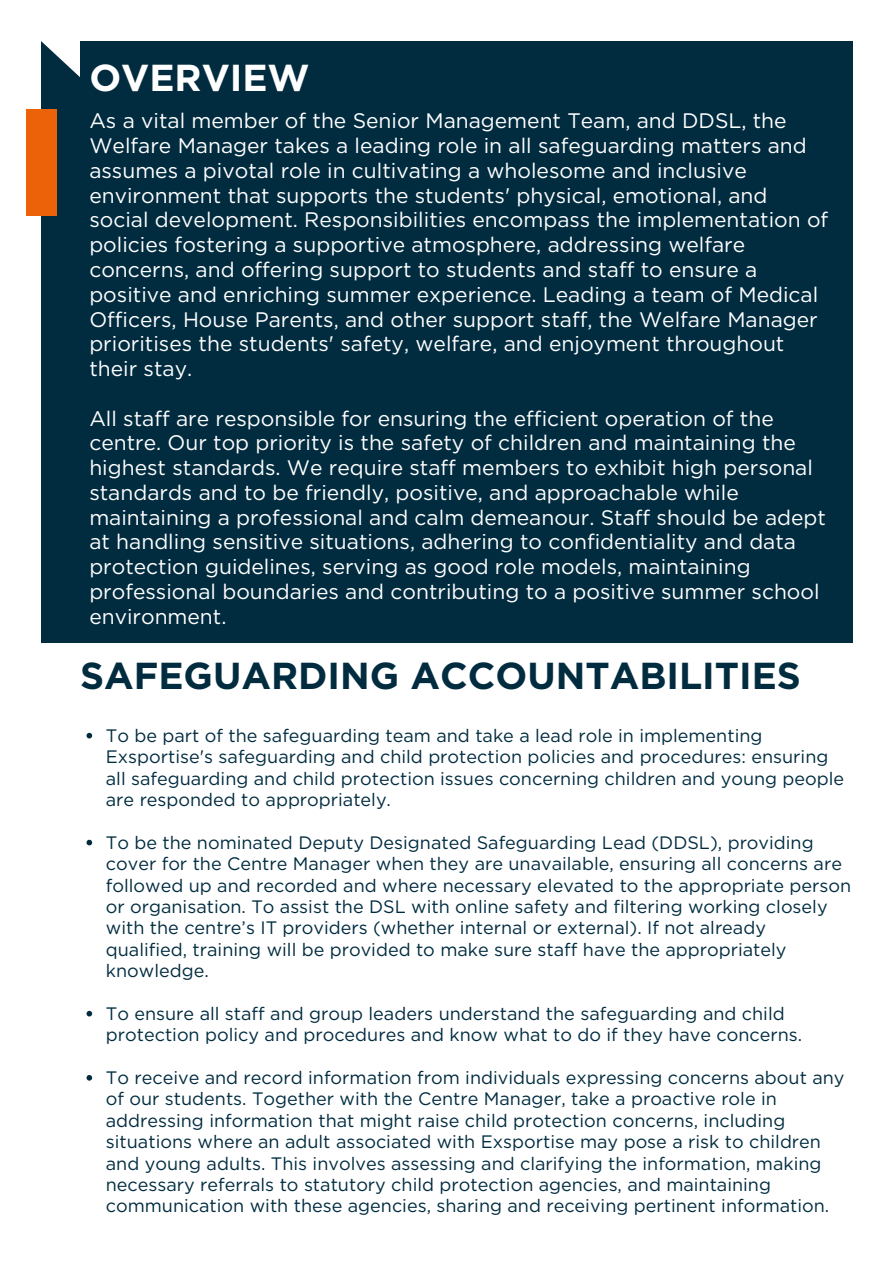
<style>
.page{position:relative;width:894px;height:1264px;background:#fff}
.page>*{position:absolute;margin:0;border:0;box-sizing:border-box;transform-origin:0 0}
.t1{font:700 37.5px "Gotham";color:#012c40}
.t2{font:700 37.5px "Gotham";color:#fff}
.t3{font:21px/24.8px "Gotham";color:#fff}
.t4{font:18px/21.3px "Gotham";color:#012c40}
</style>
<div class="page">
<svg style="left:86px;top:732px;width:6px;height:6px"></svg>
<svg style="left:86px;top:839px;width:6px;height:6px"></svg>
<svg style="left:86px;top:1010px;width:6px;height:6px"></svg>
<svg style="left:86px;top:1075px;width:6px;height:5px"></svg>
<div style="left:41px;top:41px;width:810px;height:601px;background:#012c40"></div>
<svg style="left:41px;top:41px;width:39px;height:36px"></svg>
<div style="left:26px;top:109px;width:30px;height:106px;background:#eb6209"></div>
<p class="t2" style="left:89px;top:55px;width:222px">OVERVIEW</p>
<p class="t3" style="left:89px;top:108px;width:740px">As a vital member of the Senior Management Team, and DDSL, the Welfare Manager takes a leading role in all safeguarding matters and assumes a pivotal role in cultivating a wholesome and inclusive environment that supports the students' physical, emotional, and social development. Responsibilities encompass the implementation of policies fostering a supportive atmosphere, addressing welfare concerns, and offering support to students and staff to ensure a positive and enriching summer experience. Leading a team of Medical Officers, House Parents, and other support staff, the Welfare Manager prioritises the students' safety, welfare, and enjoyment throughout their stay.</p>
<p class="t3" style="left:89px;top:405px;width:738px">All staff are responsible for ensuring the efficient operation of the centre. Our top priority is the safety of children and maintaining the highest standards. We require staff members to exhibit high personal standards and to be friendly, positive, and approachable while maintaining a professional and calm demeanour. Staff should be adept at handling sensitive situations, adhering to confidentiality and data protection guidelines, serving as good role models, maintaining professional boundaries and contributing to a positive summer school environment.</p>
<p class="t1" style="left:80px;top:652px;width:722px">SAFEGUARDING ACCOUNTABILITIES</p>
<h1 class="t4" style="left:106px;top:724px;width:739px">To be part of the safeguarding team and take a lead role in implementing Exsportise's safeguarding and child protection policies and procedures: ensuring all safeguarding and child protection issues concerning children and young people are responded to appropriately.</h1>
<h2 class="t4" style="left:106px;top:831px;width:746px">To be the nominated Deputy Designated Safeguarding Lead (DDSL), providing cover for the Centre Manager when they are unavailable, ensuring all concerns are followed up and recorded and where necessary elevated to the appropriate person or organisation. To assist the DSL with online safety and filtering working closely with the centre’s IT providers (whether internal or external). If not already qualified, training will be provided to make sure staff have the appropriately knowledge.</h2>
<h2 class="t4" style="left:106px;top:1002px;width:697px">To ensure all staff and group leaders understand the safeguarding and child protection policy and procedures and know what to do if they have concerns.</h2>
<h1 class="t4" style="left:106px;top:1066px;width:740px">To receive and record information from individuals expressing concerns about any of our students. Together with the Centre Manager, take a proactive role in addressing information that might raise child protection concerns, including situations where an adult associated with Exsportise may pose a risk to children and young adults. This involves assessing and clarifying the information, making necessary referrals to statutory child protection agencies, and maintaining communication with these agencies, sharing and receiving pertinent information.</h1>
</div>
